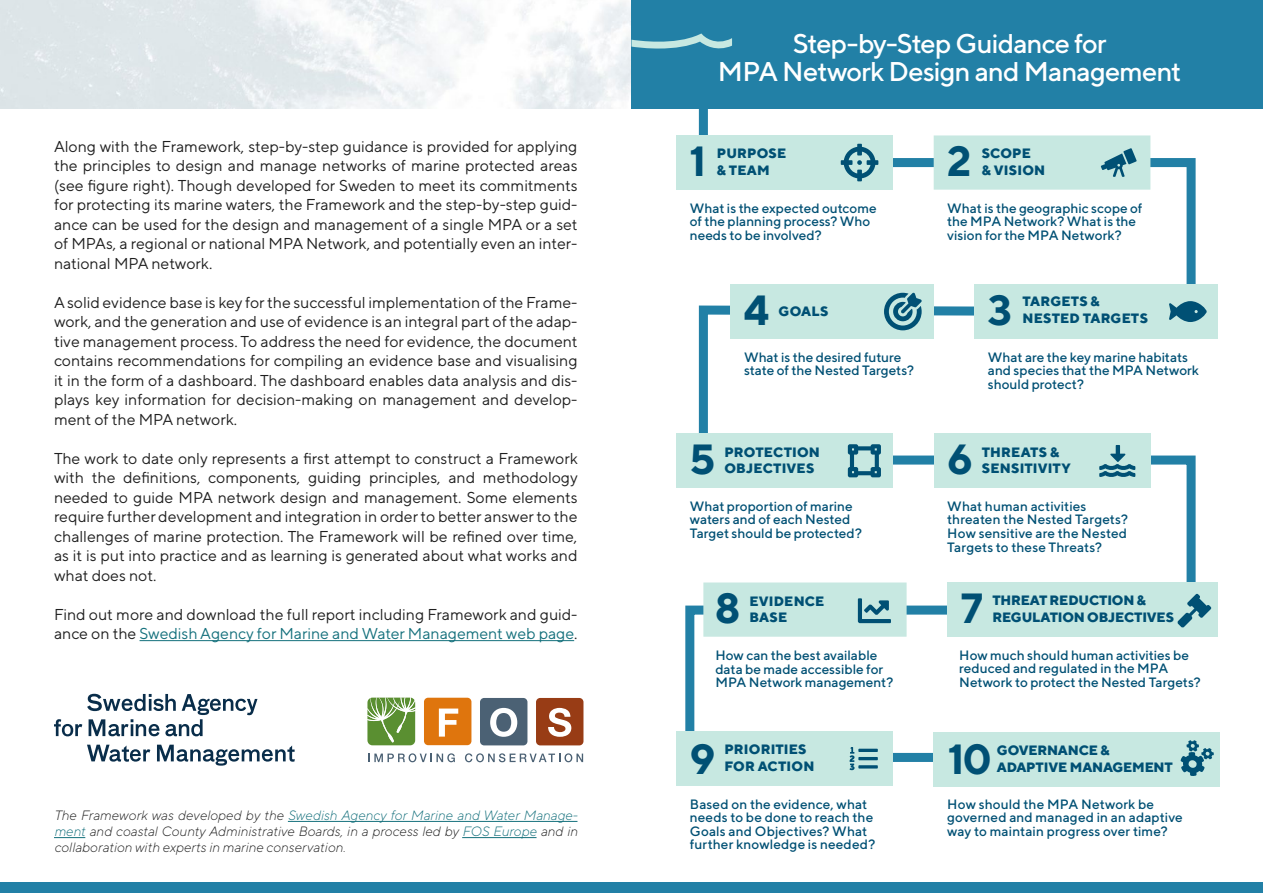
<style>
.page{position:relative;width:1263px;height:893px;background:#fff}
.page>*{position:absolute;margin:0;border:0;box-sizing:border-box;transform-origin:0 0}
.t1{font:700 42.15px "TT Norms Pro";color:#005074}
.t2{font:500 27.15px/27.2px "TT Norms";letter-spacing:-.03em;color:#fff;text-align:center}
.body{font:15.75px/19.5px "TT Norms Pro";color:#1f1f1f;text-align:justify}
.t3{font:500 13.5px/13.5px "TT Norms";color:#005074}
.t4{font:800 13.5px "TT Norms";letter-spacing:.005em;color:#005074}
.caption_annex{font:italic 300 13.5px/16.2px "TT Norms Pro";color:#1f1f1f;text-align:justify}
.s1{color:#14707c}
</style>
<div class="page">
<div style="left:0;top:883px;width:1263px;height:10px;background:#2280a6"></div>
<hr style="left:140px;top:640px;width:434px;height:1px;background:#14707c">
<svg style="left:681px;top:108px;width:519px;height:658px"></svg>
<div style="left:631px;top:0;width:632px;height:108px;background:#2280a6"></div>
<div style="left:676px;top:135px;width:217px;height:55px;background:#c7e8e1"></div>
<div style="left:974px;top:284px;width:244px;height:55px;background:#c7e8e1"></div>
<div style="left:730px;top:284px;width:204px;height:55px;background:#c7e8e1"></div>
<div style="left:934px;top:434px;width:216px;height:54px;background:#c7e8e1"></div>
<div style="left:676px;top:731px;width:217px;height:55px;background:#c7e8e1"></div>
<div style="left:934px;top:732px;width:286px;height:54px;background:#c7e8e1"></div>
<div style="left:676px;top:434px;width:217px;height:54px;background:#c7e8e1"></div>
<div style="left:947px;top:582px;width:271px;height:55px;background:#c7e8e1"></div>
<svg style="left:631px;top:33px;width:101px;height:16px"></svg>
<svg style="left:841px;top:144px;width:37px;height:37px"></svg>
<svg style="left:1169px;top:301px;width:38px;height:21px"></svg>
<svg style="left:703px;top:582px;width:203px;height:55px"></svg>
<svg style="left:849px;top:747px;width:29px;height:23px"></svg>
<svg style="left:848px;top:444px;width:33px;height:33px"></svg>
<svg style="left:1177px;top:594px;width:34px;height:34px"></svg>
<svg style="left:1180px;top:740px;width:34px;height:36px"></svg>
<svg style="left:1099px;top:445px;width:36px;height:32px"></svg>
<svg style="left:934px;top:135px;width:216px;height:55px"></svg>
<svg style="left:884px;top:292px;width:38px;height:38px"></svg>
<hr style="left:288px;top:821px;width:289px;height:1px;background:#14707c">
<hr style="left:54px;top:837px;width:31px;height:1px;background:#14707c">
<hr style="left:462px;top:837px;width:74px;height:1px;background:#14707c">
<svg style="left:87px;top:745px;width:63px;height:17px"></svg>
<svg style="left:157px;top:745px;width:138px;height:21px"></svg>
<svg style="left:54px;top:694px;width:203px;height:42px"></svg>
<div style="left:424px;top:698px;width:47px;height:47px;background:#df750d;border-radius:4px"></div>
<div style="left:480px;top:698px;width:47px;height:47px;background:#4b6174;border-radius:4px"></div>
<div style="left:536px;top:698px;width:47px;height:47px;background:#983c15;border-radius:4px"></div>
<svg style="left:439px;top:708px;width:19px;height:29px"></svg>
<svg style="left:490px;top:708px;width:27px;height:29px"></svg>
<svg style="left:548px;top:708px;width:23px;height:29px"></svg>
<svg style="left:368px;top:753px;width:87px;height:9px"></svg>
<svg style="left:465px;top:753px;width:118px;height:9px"></svg>
<svg style="left:367px;top:698px;width:49px;height:47px"></svg>
<p class="body" style="left:54px;top:136px;width:525px">Along with the Framework, step-by-step guidance is provided for applying the principles to design and manage networks of marine protected areas (see figure right). Though developed for Sweden to meet its commitments for protecting its marine waters, the Framework and the step-by-step guid&shy;ance can be used for the design and management of a single MPA or a set of MPAs, a regional or national MPA Network, and potentially even an inter&shy;national MPA network.</p>
<p class="body" style="left:54px;top:292px;width:525px">A solid evidence base is key for the successful implementation of the Frame&shy;work, and the generation and use of evidence is an integral part of the adap&shy;tive management process. To address the need for evidence, the document contains recommendations for compiling an evidence base and visualising it in the form of a dashboard. The dashboard enables data analysis and dis&shy;plays key information for decision-making on management and develop&shy;ment of the MPA network.</p>
<p class="body" style="left:54px;top:448px;width:525px">The work to date only represents a first attempt to construct a Framework with the definitions, components, guiding principles, and methodology needed to guide MPA network design and management. Some elements require further development and integration in order to better answer to the challenges of marine protection. The Framework will be refined over time, as it is put into practice and as learning is generated about what works and what does not.</p>
<p class="body" style="left:54px;top:604px;width:525px">Find out more and download the full report including Framework and guid&shy;ance on the <span class="s1">Swedish Agency for Marine and Water Management web page</span>.</p>
<p class="caption_annex" style="left:54px;top:807px;width:525px">The Framework was developed by the <span class="s1">Swedish Agency for Marine and Water Manage&shy;ment</span> and coastal County Administrative Boards, in a process led by <span class="s1">FOS Europe</span> and in collaboration with experts in marine conservation.</p>
<p class="t2" style="left:718px;top:30px;width:465px">Step-by-Step Guidance for<br>MPA Network Design and Management</p>
<p class="t1" style="left:690px;top:133px;width:18px">1</p>
<p class="t4" style="left:717px;top:145px;width:71px">PURPOSE</p>
<p class="t4" style="left:717px;top:161px;width:54px">&amp; TEAM</p>
<p class="t1" style="left:947px;top:133px;width:26px">2</p>
<p class="t4" style="left:982px;top:145px;width:50px">SCOPE</p>
<p class="t4" style="left:982px;top:161px;width:65px">&amp; VISION</p>
<p class="t3" style="left:690px;top:201px;width:188px">What is the expected outcome of the planning process? Who needs to be involved?</p>
<p class="t3" style="left:947px;top:201px;width:197px">What is the geographic scope of the MPA Network? What is the vision for the MPA Network?</p>
<p class="t1" style="left:744px;top:282px;width:26px">4</p>
<p class="t4" style="left:779px;top:302px;width:51px">GOALS</p>
<p class="t1" style="left:988px;top:282px;width:26px">3</p>
<p class="t4" style="left:1022px;top:293px;width:79px">TARGETS &amp;</p>
<p class="t4" style="left:1022px;top:309px;width:127px">NESTED TARGETS</p>
<p class="t3" style="left:744px;top:350px;width:171px">What is the desired future state of the Nested Targets?</p>
<p class="t3" style="left:988px;top:350px;width:213px">What are the key marine habitats and species that the MPA Network should protect?</p>
<p class="t1" style="left:690px;top:431px;width:27px">5</p>
<p class="t4" style="left:724px;top:443px;width:97px">PROTECTION</p>
<p class="t4" style="left:724px;top:460px;width:91px">OBJECTIVES</p>
<p class="t1" style="left:947px;top:431px;width:27px">6</p>
<p class="t4" style="left:982px;top:443px;width:79px">THREATS &amp;</p>
<p class="t4" style="left:982px;top:460px;width:91px">SENSITIVITY</p>
<p class="t3" style="left:690px;top:499px;width:174px">What proportion of marine waters and of each Nested<br>Target should be protected?</p>
<p class="t3" style="left:947px;top:499px;width:182px">What human activities threaten the Nested Targets?<br>How sensitive are the Nested<br>Targets to these Threats?</p>
<p class="t1" style="left:715px;top:580px;width:27px">8</p>
<p class="t4" style="left:749px;top:592px;width:76px">EVIDENCE</p>
<p class="t4" style="left:749px;top:609px;width:39px">BASE</p>
<p class="t1" style="left:961px;top:580px;width:24px">7</p>
<p class="t4" style="left:992px;top:592px;width:155px">THREAT REDUCTION &amp;</p>
<p class="t4" style="left:992px;top:608px;width:183px">REGULATION OBJECTIVES</p>
<p class="t3" style="left:715px;top:648px;width:179px">How can the best available data be made accessible for<br>MPA Network management?</p>
<p class="t3" style="left:959px;top:648px;width:243px">How much should human activities be reduced and regulated in the MPA<br>Network to protect the Nested Targets?</p>
<p class="t1" style="left:690px;top:732px;width:27px">9</p>
<p class="t4" style="left:724px;top:741px;width:84px">PRIORITIES</p>
<p class="t4" style="left:724px;top:757px;width:92px">FOR ACTION</p>
<p class="t1" style="left:948px;top:732px;width:45px">10</p>
<p class="t4" style="left:997px;top:741px;width:114px">GOVERNANCE &amp;</p>
<p class="t4" style="left:997px;top:758px;width:178px">ADAPTIVE MANAGEMENT</p>
<p class="t3" style="left:690px;top:797px;width:187px">Based on the evidence, what needs to be done to reach the<br>Goals and Objectives? What further knowledge is needed?</p>
<p class="t3" style="left:947px;top:797px;width:237px">How should the MPA Network be governed and managed in an adaptive way to maintain progress over time?</p>
</div>
